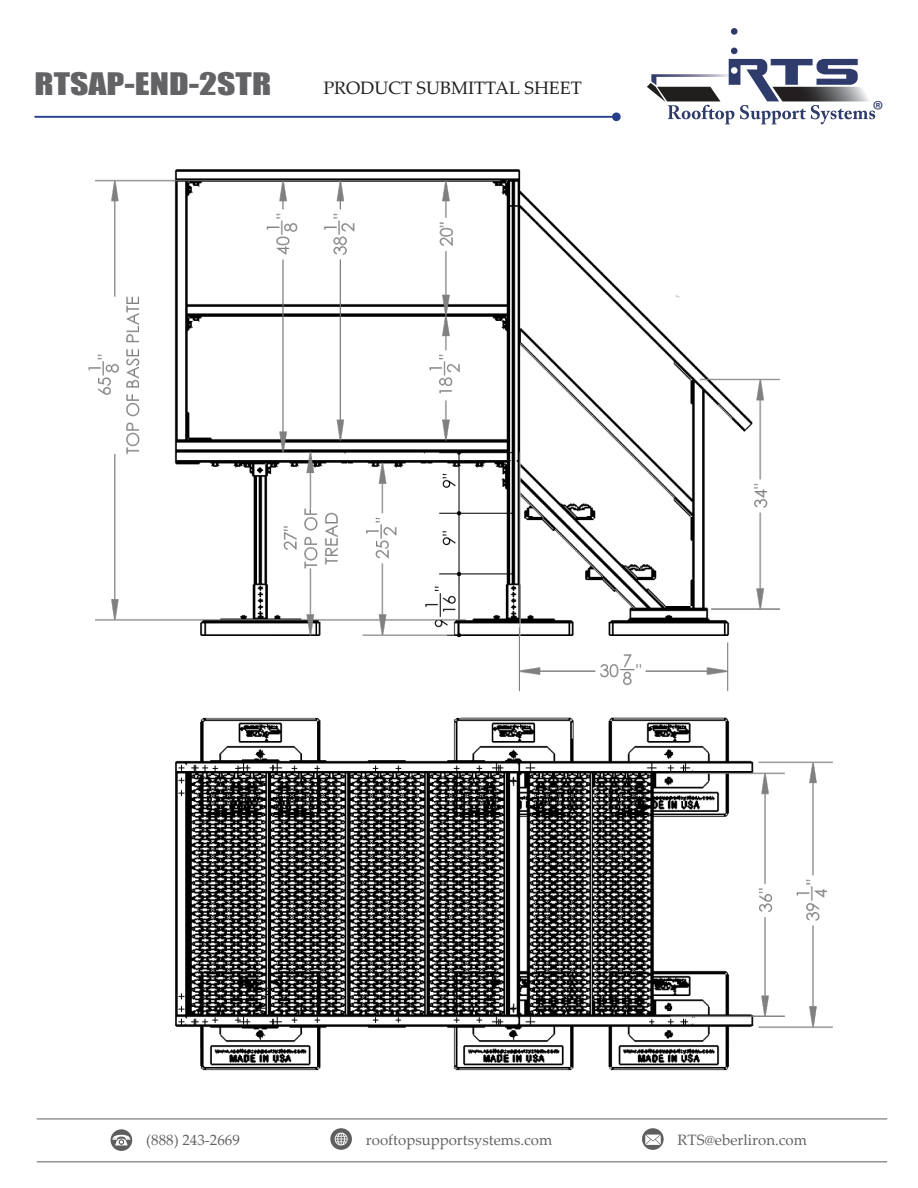
<style>
.page{position:relative;width:918px;height:1188px;background:#fff}
.page>*{position:absolute;margin:0;border:0;box-sizing:border-box;transform-origin:0 0}
.Product_Title{font:28.5px "Impact";color:#636366;scale:1.25 1}
.t1{font:26.55px "Myriad Pro";color:#2f3c6b}
.division_of_text{font:18px "Palatino Linotype";color:#231f20}
.division_of_text-2{font:15px "Palatino Linotype";color:#636366}
</style>
<div class="page">
<svg style="left:647px;top:59px;width:228px;height:65px"></svg>
<div style="left:731px;top:28px;width:7px;height:7px;background:#2f3c6b;border-radius:50%"></div>
<div style="left:731px;top:48px;width:7px;height:6px;background:#2f3c6b;border-radius:50%"></div>
<svg style="left:111px;top:1129px;width:21px;height:22px"></svg>
<svg style="left:330px;top:1128px;width:22px;height:22px"></svg>
<svg style="left:642px;top:1128px;width:22px;height:22px"></svg>
<hr style="left:34px;top:116px;width:579px;height:2px;background:#253f8e">
<div style="left:612px;top:113px;width:9px;height:8px;background:#253f8e;border-radius:50%"></div>
<img style="left:88px;top:169px;width:745px;height:902px">
<hr style="left:37px;top:1118px;width:850px;height:2px;background:#939598">
<hr style="left:37px;top:1161px;width:850px;height:1px;background:#939598">
<p class="Product_Title" style="left:34px;top:62px;width:191px">RTSAP-END-2STR</p>
<p class="division_of_text" style="left:323px;top:75px;width:260px">PRODUCT SUBMITTAL SHEET</p>
<p class="t1" style="left:872px;top:94px;width:13px">®</p>
<p class="division_of_text-2" style="left:146px;top:1129px;width:95px">(888) 243-2669</p>
<p class="division_of_text-2" style="left:366px;top:1129px;width:188px">rooftopsupportsystems.com</p>
<p class="division_of_text-2" style="left:678px;top:1129px;width:131px">RTS@eberliron.com</p>
</div>
